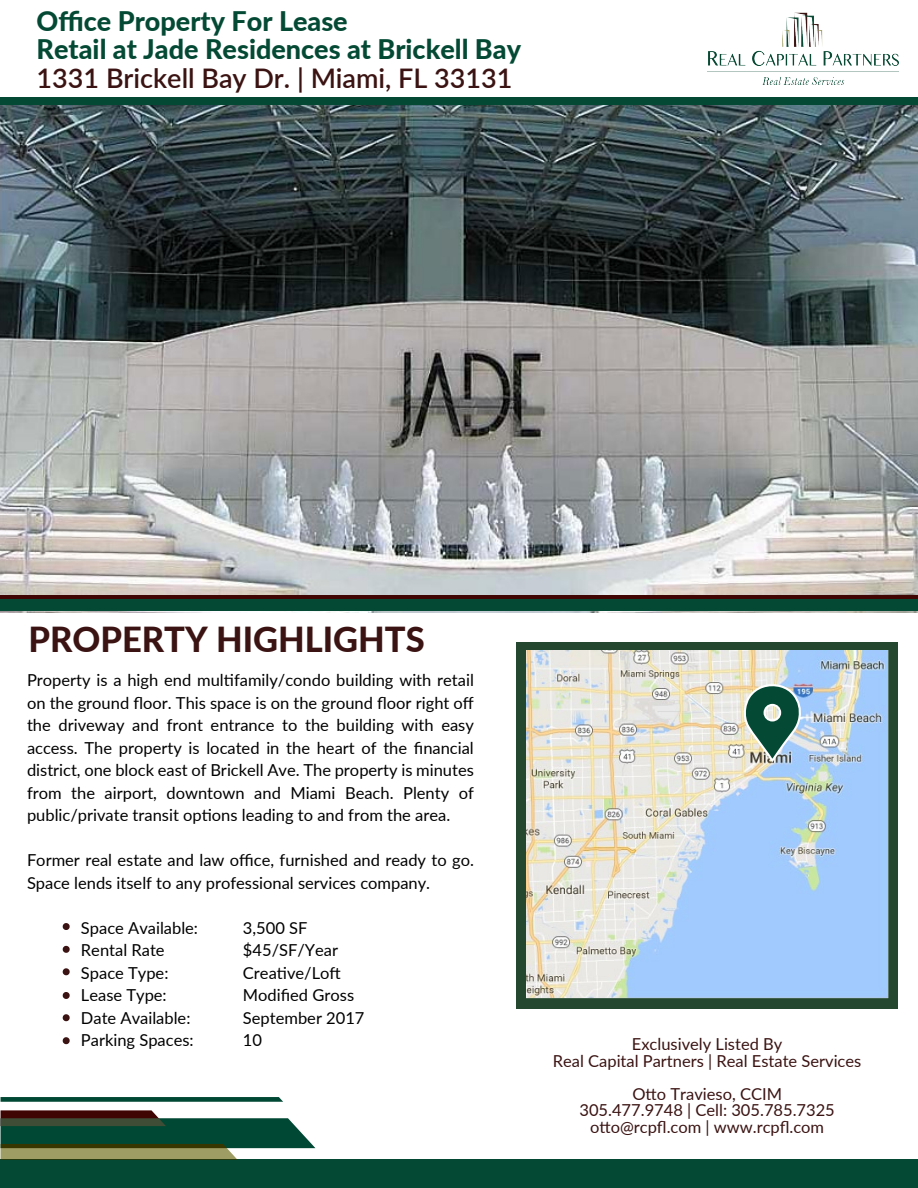
<style>
.page{position:relative;width:918px;height:1188px;background:#fff}
.page>*{position:absolute;margin:0;border:0;box-sizing:border-box;transform-origin:0 0}
.t1{font:800 34.5px "Lato";color:#3a1312}
.t2{font:800 27px/28.5px "Lato";color:#034934}
.t3{font:600 27px "Lato";color:#3a1312}
.t4{font:16.5px/22.5px "Lato";color:#000;text-align:justify}
.t5{font:16.5px/16.5px "Lato";color:#3a1312;text-align:center}
</style>
<div class="page">
<img style="left:0;top:105px;width:918px;height:508px">
<div style="left:1px;top:595px;width:917px;height:5px;background:#3f0503"></div>
<div style="left:516px;top:642px;width:382px;height:367px;background:#24472f"></div>
<div style="left:0;top:599px;width:918px;height:12px;background:#034934"></div>
<div style="left:0;top:1160px;width:918px;height:28px;background:#034934"></div>
<img style="left:708px;top:12px;width:190px;height:72px">
<div style="left:0;top:97px;width:918px;height:8px;background:#034934"></div>
<svg style="left:62px;top:923px;width:8px;height:7px"></svg>
<svg style="left:62px;top:945px;width:8px;height:8px"></svg>
<svg style="left:62px;top:968px;width:8px;height:8px"></svg>
<svg style="left:62px;top:992px;width:8px;height:7px"></svg>
<svg style="left:62px;top:1014px;width:8px;height:8px"></svg>
<img style="left:527px;top:651px;width:362px;height:348px">
<img style="left:743px;top:684px;width:59px;height:78px">
<svg style="left:1px;top:1110px;width:314px;height:50px"></svg>
<svg style="left:1px;top:1097px;width:282px;height:5px"></svg>
<svg style="left:62px;top:1037px;width:8px;height:8px"></svg>
<h2 class="t2" style="left:37px;top:6px;width:486px">Office Property For Lease<br>Retail at Jade Residences at Brickell Bay</h2>
<h2 class="t3" style="left:37px;top:58px;width:477px">1331 Brickell Bay Dr. | Miami, FL 33131</h2>
<h1 class="t1" style="left:28px;top:614px;width:398px">PROPERTY HIGHLIGHTS</h1>
<p class="t4" style="left:27px;top:668px;width:448px">Property is a high end multifamily/condo building with retail on the ground floor. This space is on the ground floor right off the driveway and front entrance to the building with easy access. The property is located in the heart of the financial district, one block east of Brickell Ave. The property is minutes from the airport, downtown and Miami Beach. Plenty of public/private transit options leading to and from the area.</p>
<p class="t4" style="left:27px;top:848px;width:448px">Former real estate and law office, furnished and ready to go.<br>Space lends itself to any professional services company.</p>
<p class="t4" style="left:81px;top:916px;width:119px">Space Available:</p>
<p class="t4" style="left:243px;top:916px;width:66px">3,500 SF</p>
<p class="t4" style="left:81px;top:938px;width:85px">Rental Rate</p>
<p class="t4" style="left:243px;top:938px;width:97px">$45/SF/Year</p>
<p class="t4" style="left:81px;top:961px;width:89px">Space Type:</p>
<p class="t4" style="left:243px;top:961px;width:99px">Creative/Loft</p>
<p class="t4" style="left:81px;top:983px;width:87px">Lease Type:</p>
<p class="t4" style="left:243px;top:983px;width:113px">Modified Gross</p>
<p class="t4" style="left:81px;top:1006px;width:111px">Date Available:</p>
<p class="t4" style="left:243px;top:1006px;width:123px">September 2017</p>
<p class="t4" style="left:81px;top:1028px;width:114px">Parking Spaces:</p>
<p class="t4" style="left:243px;top:1028px;width:21px">10</p>
<p class="t5" style="left:553px;top:1035px;width:310px">Exclusively Listed By<br>Real Capital Partners | Real Estate Services</p>
<p class="t5" style="left:579px;top:1085px;width:257px">Otto Travieso, CCIM<br>305.477.9748 | Cell: 305.785.7325 otto@rcpfl.com | www.rcpfl.com</p>
</div>
